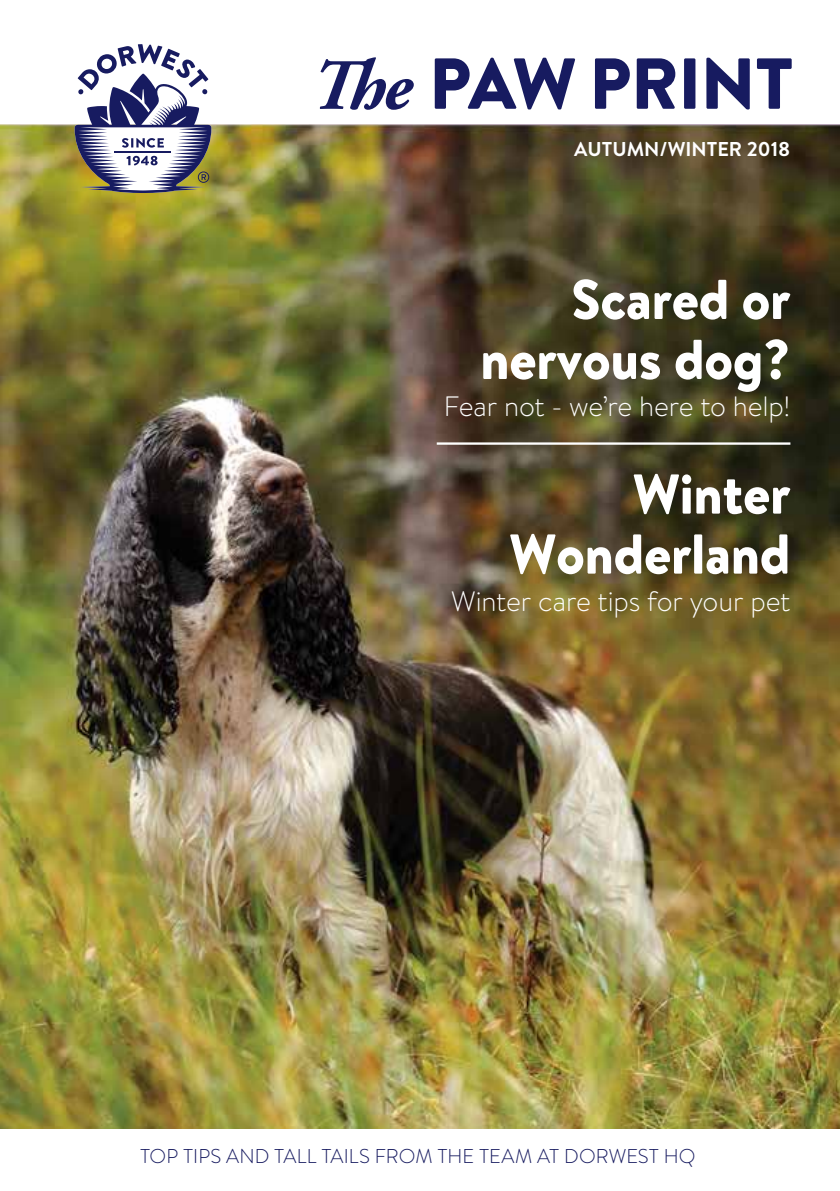
<style>
.page{position:relative;width:840px;height:1191px;background:#fff}
.page>*{position:absolute;margin:0;border:0;box-sizing:border-box;transform-origin:0 0}
.t1{font:900 72px "Brandon Text";letter-spacing:-.005em;color:#171b60}
.t2{font:900 56px/60px "Brandon Text";letter-spacing:-.005em;color:#fff;text-align:right;scale:.95 1}
.t3{font:300 28px "Brandon Text";letter-spacing:-.005em;color:#fff}
.t4{font:300 20px "Brandon Text";letter-spacing:.005em;color:#171b60}
.t5{font:700 20px "Brandon Text";color:#fff}
.s1{font-family:"Adobe Garamond Pro";font-weight:700;font-style:italic}
</style>
<div class="page">
<img style="left:0;top:125px;width:839px;height:1004px">
<svg style="left:75px;top:44px;width:136px;height:149px"></svg>
<hr style="left:436px;top:442px;width:354px;height:3px;background:#fff">
<h1 class="t1" style="left:310px;top:33px;width:484px"><span class="s1">The</span> PAW PRINT</h1>
<p class="t5" style="left:574px;top:135px;width:217px">AUTUMN/WINTER 2018</p>
<h2 class="t2" style="left:480px;top:268px;width:328px">Scared or nervous dog?</h2>
<p class="t3" style="left:443px;top:387px;width:348px">Fear not - we’re here to help!</p>
<h2 class="t2" style="left:509px;top:463px;width:297px">Winter<br>Wonderland</h2>
<p class="t3" style="left:451px;top:582px;width:340px">Winter care tips for your pet</p>
<p class="t4" style="left:140px;top:1142px;width:556px">TOP TIPS AND TALL TAILS FROM THE TEAM AT DORWEST HQ</p>
</div>
